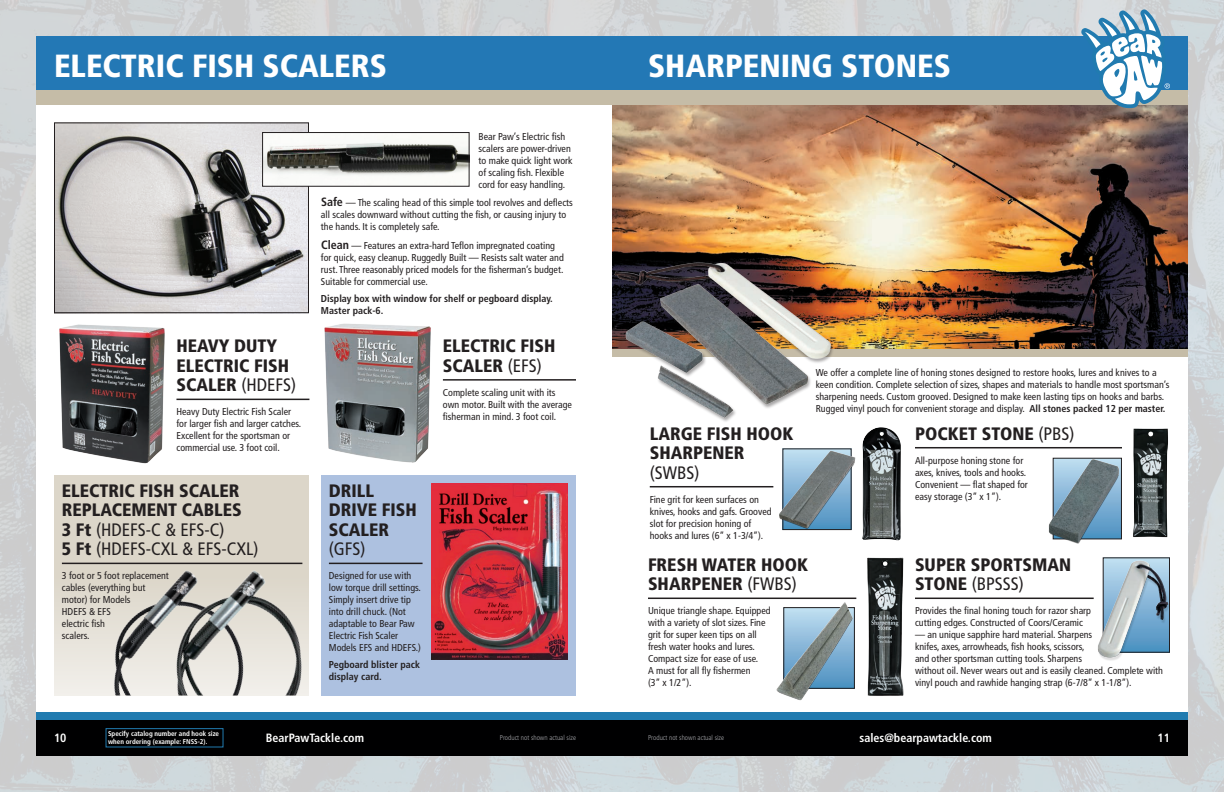
<style>
.page{position:relative;width:1224px;height:792px;background:#cfd5d6}
.page>*{position:absolute;margin:0;border:0;box-sizing:border-box;transform-origin:0 0}
.Section_Name{font:900 condensed 32px "Frutiger";color:#fff}
._18_pt_Product_Heade{font:900 condensed 18px/19.5px "Frutiger";color:#231f20}
.t1{font:700 condensed 12px "Frutiger";color:#fff}
.Body_Copy{font:condensed 10px/12px "Frutiger";color:#231f20}
.Body_Copy-2{font:700 condensed 10px/12px "Frutiger";color:#231f20}
.t2{font:700 condensed 7px/8px "Frutiger";color:#fff}
.t3{font:300 condensed 7px "Frutiger";color:#a8a9ad}
.s1{font-weight:400}
.s2{font-weight:700;font-size:12px}
.s3{font-weight:700}
</style>
<div class="page">
<div style="left:36px;top:36px;width:1152px;height:720px;background:#fff"></div>
<div style="left:36px;top:36px;width:1152px;height:55px;background:#2378b5"></div>
<div style="left:36px;top:720px;width:1152px;height:36px;background:#000001"></div>
<div style="left:36px;top:91px;width:1152px;height:14px;background:#c5bca7"></div>
<div style="left:36px;top:713px;width:1152px;height:7px;background:#217bb0"></div>
<div style="left:106px;top:728px;width:117px;height:19px;border:1px solid #217bb0"></div>
<hr style="left:443px;top:379px;width:133px;height:2px;background:#231f20">
<img style="left:324px;top:323px;width:107px;height:140px">
<hr style="left:176px;top:399px;width:133px;height:1px;background:#231f20">
<img style="left:59px;top:324px;width:106px;height:140px">
<img style="left:56px;top:124px;width:251px;height:187px">
<div style="left:54px;top:122px;width:255px;height:191px;border:1px solid #231f20"></div>
<img style="left:264px;top:134px;width:204px;height:51px">
<div style="left:262px;top:132px;width:208px;height:55px;border:1px solid #231f20"></div>
<hr style="left:650px;top:486px;width:123px;height:1px;background:#231f20">
<img style="left:862px;top:427px;width:39px;height:113px">
<img style="left:779px;top:448px;width:77px;height:83px">
<img style="left:1133px;top:428px;width:35px;height:110px">
<hr style="left:915px;top:447px;width:207px;height:1px;background:#231f20">
<img style="left:1048px;top:457px;width:74px;height:87px">
<img style="left:867px;top:557px;width:37px;height:139px">
<hr style="left:648px;top:598px;width:208px;height:1px;background:#231f20">
<img style="left:776px;top:598px;width:81px;height:103px">
<hr style="left:915px;top:598px;width:179px;height:1px;background:#231f20">
<img style="left:1093px;top:559px;width:77px;height:102px">
<img style="left:612px;top:105px;width:576px;height:245px">
<svg style="left:1081px;top:9px;width:89px;height:99px"></svg>
<div style="left:54px;top:476px;width:255px;height:220px;background:#dcd6c9"></div>
<div style="left:612px;top:350px;width:576px;height:7px;background:#c5bca7"></div>
<img style="left:612px;top:256px;width:225px;height:166px">
<div style="left:321px;top:476px;width:255px;height:220px;background:#adc1e0"></div>
<hr style="left:329px;top:563px;width:94px;height:1px;background:#231f20">
<img style="left:432px;top:483px;width:136px;height:176px">
<div style="left:54px;top:571px;width:255px;height:125px;background:linear-gradient(to bottom,#dbd5c7,#f2f0eb)"></div>
<img style="left:74px;top:564px;width:65px;height:132px">
<img style="left:139px;top:564px;width:170px;height:132px">
<hr style="left:62px;top:563px;width:240px;height:1px;background:#231f20">
<p class="Section_Name" style="left:54px;top:47px;width:335px">ELECTRIC FISH SCALERS</p>
<p class="_18_pt_Product_Heade" style="left:176px;top:336px;width:121px">HEAVY DUTY<br>ELECTRIC FISH<br>SCALER <span class="s1">(HDEFS)</span></p>
<p class="Body_Copy" style="left:176px;top:406px;width:126px">Heavy Duty Electric Fish Scaler for larger fish and larger catches.<br>Excellent for the sportsman or commercial use. 3 foot coil.</p>
<p class="_18_pt_Product_Heade" style="left:62px;top:481px;width:198px">ELECTRIC FISH SCALER<br>REPLACEMENT CABLES<br>3 Ft <span class="s1">(HDEFS-C &amp; EFS-C)<br></span>5 Ft <span class="s1">(HDEFS-CXL &amp; EFS-CXL)</span></p>
<p class="Body_Copy" style="left:62px;top:570px;width:108px">3 foot or 5 foot replacement cables (everything but motor) for Models<br>HDEFS &amp; EFS<br>electric fish<br>scalers.</p>
<p class="Body_Copy" style="left:479px;top:130px;width:96px">Bear Paw’s Electric fish scalers are power-driven to make quick light work of scaling fish. Flexible cord for easy handling.</p>
<p class="Body_Copy" style="left:321px;top:197px;width:253px"><span class="s2">Safe</span> — The scaling head of this simple tool revolves and deflects all scales downward without cutting the fish, or causing injury to the hands. It is completely safe.</p>
<p class="Body_Copy" style="left:321px;top:240px;width:244px"><span class="s2">Clean</span> — Features an extra-hard Teflon impregnated coating for quick, easy cleanup. Ruggedly Built — Resists salt water and rust. Three reasonably priced models for the fisherman’s budget.<br>Suitable for commercial use.</p>
<p class="Body_Copy-2" style="left:321px;top:292px;width:233px">Display box with window for shelf or pegboard display.<br>Master pack-6.</p>
<p class="_18_pt_Product_Heade" style="left:443px;top:336px;width:114px">ELECTRIC FISH<br>SCALER <span class="s1">(EFS)</span></p>
<p class="Body_Copy" style="left:443px;top:386px;width:131px">Complete scaling unit with its own motor. Built with the average fisherman in mind. 3 foot coil.</p>
<p class="_18_pt_Product_Heade" style="left:329px;top:481px;width:90px">DRILL<br>DRIVE FISH<br>SCALER <span class="s1">(GFS)</span></p>
<p class="Body_Copy" style="left:329px;top:570px;width:93px">Designed for use with low torque drill settings.<br>Simply insert drive tip into drill chuck. (Not adaptable to Bear Paw<br>Electric Fish Scaler<br>Models EFS and HDEFS.)</p>
<p class="Body_Copy-2" style="left:329px;top:658px;width:93px">Pegboard blister pack display card.</p>
<p class="Section_Name" style="left:648px;top:47px;width:304px">SHARPENING STONES</p>
<p class="_18_pt_Product_Heade" style="left:650px;top:424px;width:145px">LARGE FISH HOOK<br>SHARPENER <span class="s1">(SWBS)</span></p>
<p class="Body_Copy" style="left:650px;top:493px;width:123px">Fine grit for keen surfaces on knives, hooks and gafs. Grooved slot for precision honing of hooks and lures (6” x 1-3/4”).</p>
<p class="Body_Copy" style="left:816px;top:367px;width:355px">We offer a complete line of honing stones designed to restore hooks, lures and knives to a keen condition. Complete selection of sizes, shapes and materials to handle most sportsman’s sharpening needs. Custom grooved. Designed to make keen lasting tips on hooks and barbs.<br>Rugged vinyl pouch for convenient storage and display. <span class="s3">All stones packed 12 per master.</span></p>
<p class="_18_pt_Product_Heade" style="left:915px;top:424px;width:161px">POCKET STONE <span class="s1">(PBS)</span></p>
<p class="Body_Copy" style="left:915px;top:454px;width:114px">All-purpose honing stone for axes, knives, tools and hooks.<br>Convenient — flat shaped for easy storage (3” x 1”).</p>
<p class="_18_pt_Product_Heade" style="left:648px;top:555px;width:162px">FRESH WATER HOOK<br>SHARPENER <span class="s1">(FWBS)</span></p>
<p class="Body_Copy" style="left:648px;top:605px;width:124px">Unique triangle shape. Equipped with a variety of slot sizes. Fine grit for super keen tips on all fresh water hooks and lures.<br>Compact size for ease of use.<br>A must for all fly fishermen<br>(3” x 1/2”).</p>
<p class="_18_pt_Product_Heade" style="left:915px;top:555px;width:158px">SUPER SPORTSMAN<br>STONE <span class="s1">(BPSSS)</span></p>
<p class="Body_Copy" style="left:915px;top:605px;width:178px">Provides the final honing touch for razor sharp cutting edges. Constructed of Coors/Ceramic</p>
<p class="Body_Copy" style="left:915px;top:629px;width:250px">— an unique sapphire hard material. Sharpens<br>knifes, axes, arrowheads, fish hooks, scissors,<br>and other sportsman cutting tools. Sharpens<br>without oil. Never wears out and is easily cleaned. Complete with vinyl pouch and rawhide hanging strap (6-7/8” x 1-1/8”).</p>
<p class="t2" style="left:108px;top:730px;width:113px">Specify catalog number and hook size when ordering (example: FNSS-2).</p>
<p class="t1" style="left:54px;top:731px;width:14px">10</p>
<p class="t1" style="left:266px;top:731px;width:100px">BearPawTackle.com</p>
<p class="t3" style="left:500px;top:734px;width:78px">Product not shown actual size</p>
<p class="t3" style="left:648px;top:734px;width:78px">Product not shown actual size</p>
<p class="t1" style="left:859px;top:731px;width:134px">sales@bearpawtackle.com</p>
<p class="t1" style="left:1158px;top:731px;width:14px">11</p>
</div>
